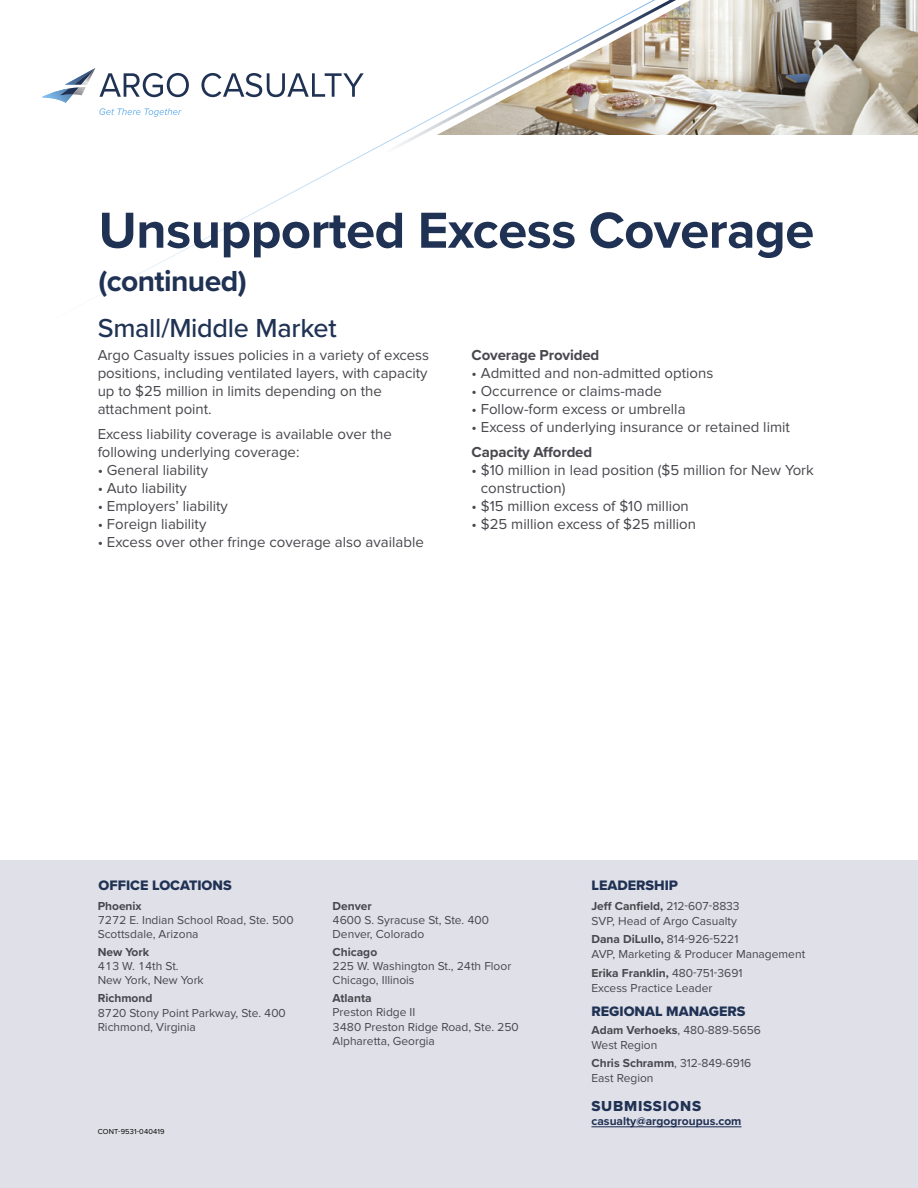
<style>
.page{position:relative;width:918px;height:1188px;background:#fff}
.page>*{position:absolute;margin:0;border:0;box-sizing:border-box;transform-origin:0 0}
.t1{font:700 52.5px "Proxima Nova";letter-spacing:-.01em;color:#203254}
.t2{font:700 30px "Proxima Nova";letter-spacing:-.02em;color:#203254}
.t3{font:500 27px "Proxima Nova";letter-spacing:-.01em;color:#203254}
.t4{font:15px/18px "Proxima Nova";color:#48474d}
.t5{font:700 15px "Proxima Nova";letter-spacing:-.01em;color:#48474d}
.t6{font:15px "Proxima Nova Extrabld";letter-spacing:.05em;color:#203254}
.t7{font:14.25px "Proxima Nova Extrabld";color:#203254}
.t8{font:12px/14.2px "Proxima Nova";color:#48474d}
.t9{font:700 12px "Proxima Nova";color:#48474d}
.t10{font:700 12px "Proxima Nova";color:#203254}
.t11{font:7.5px "Proxima Nova";letter-spacing:.02em;color:#000}
.s1{font-weight:700}
</style>
<div class="page">
<svg style="left:761px;top:0;width:157px;height:135px;background:#a8a093"></svg>
<svg style="left:41px;top:0;width:720px;height:297px"></svg>
<div style="left:0;top:861px;width:918px;height:327px;background:#e0e0e8"></div>
<svg style="left:42px;top:68px;width:147px;height:49px"></svg>
<svg style="left:201px;top:73px;width:163px;height:24px"></svg>
<hr style="left:591px;top:1126px;width:151px;height:1px;background:#203254">
<h1 class="t1" style="left:99px;top:191px;width:717px">Unsupported Excess Coverage</h1>
<h2 class="t2" style="left:99px;top:259px;width:150px">(continued)</h2>
<h3 class="t3" style="left:98px;top:308px;width:240px">Small/Middle Market</h3>
<p class="t4" style="left:98px;top:346px;width:333px">Argo Casualty issues policies in a variety of excess positions, including ventilated layers, with capacity up to $25 million in limits depending on the attachment point.</p>
<p class="t4" style="left:98px;top:425px;width:296px">Excess liability coverage is available over the following underlying coverage:</p>
<p class="t4" style="left:98px;top:461px;width:112px">• General liability</p>
<p class="t4" style="left:98px;top:479px;width:91px">• Auto liability</p>
<p class="t4" style="left:98px;top:497px;width:132px">• Employers’ liability</p>
<p class="t4" style="left:98px;top:515px;width:110px">• Foreign liability</p>
<p class="t4" style="left:98px;top:533px;width:328px">• Excess over other fringe coverage also available</p>
<p class="t5" style="left:472px;top:344px;width:129px">Coverage Provided</p>
<p class="t4" style="left:472px;top:364px;width:243px">• Admitted and non-admitted options</p>
<p class="t4" style="left:472px;top:382px;width:192px">• Occurrence or claims-made</p>
<p class="t4" style="left:472px;top:400px;width:216px">• Follow-form excess or umbrella</p>
<p class="t4" style="left:472px;top:418px;width:320px">• Excess of underlying insurance or retained limit</p>
<p class="t5" style="left:472px;top:441px;width:122px">Capacity Afforded</p>
<p class="t4" style="left:481px;top:461px;width:335px;text-indent:-9px">• $10 million in lead position ($5 million for New York construction)</p>
<p class="t4" style="left:472px;top:497px;width:219px">• $15 million excess of $10 million</p>
<p class="t4" style="left:472px;top:515px;width:226px">• $25 million excess of $25 million</p>
<p class="t7" style="left:99px;top:875px;width:135px">OFFICE LOCATIONS</p>
<p class="t7" style="left:591px;top:875px;width:88px">LEADERSHIP</p>
<p class="t9" style="left:98px;top:897px;width:46px">Phoenix</p>
<p class="t8" style="left:98px;top:913px;width:198px">7272 E. Indian School Road, Ste. 500<br>Scottsdale, Arizona</p>
<p class="t9" style="left:98px;top:943px;width:53px">New York</p>
<p class="t8" style="left:98px;top:959px;width:108px">413 W. 14th St.<br>New York, New York</p>
<p class="t9" style="left:98px;top:989px;width:56px">Richmond</p>
<p class="t8" style="left:98px;top:1006px;width:190px">8720 Stony Point Parkway, Ste. 400<br>Richmond, Virginia</p>
<p class="t11" style="left:98px;top:1127px;width:68px">CONT-9531-040419</p>
<p class="t9" style="left:333px;top:897px;width:41px">Denver</p>
<p class="t8" style="left:333px;top:913px;width:158px">4600 S. Syracuse St, Ste. 400<br>Denver, Colorado</p>
<p class="t9" style="left:333px;top:943px;width:46px">Chicago</p>
<p class="t8" style="left:333px;top:959px;width:180px">225 W. Washington St., 24th Floor<br>Chicago, Illinois</p>
<p class="t9" style="left:333px;top:989px;width:41px">Atlanta</p>
<p class="t8" style="left:333px;top:1006px;width:188px">Preston Ridge II<br>3480 Preston Ridge Road, Ste. 250<br>Alpharetta, Georgia</p>
<p class="t8" style="left:591px;top:898px;width:150px;line-height:15px"><span class="s1">Jeff Canfield,</span> 212-607-8833<br>SVP, Head of Argo Casualty</p>
<p class="t8" style="left:591px;top:932px;width:215px;line-height:15px"><span class="s1">Dana DiLullo,</span> 814-926-5221<br>AVP, Marketing &amp; Producer Management</p>
<p class="t8" style="left:591px;top:965px;width:153px;line-height:15px"><span class="s1">Erika Franklin,</span> 480-751-3691<br>Excess Practice Leader</p>
<p class="t7" style="left:591px;top:1000px;width:156px">REGIONAL MANAGERS</p>
<p class="t8" style="left:591px;top:1023px;width:171px;line-height:15px"><span class="s1">Adam Verhoeks</span>, 480-889-5656<br>West Region</p>
<p class="t8" style="left:591px;top:1056px;width:161px;line-height:15px"><span class="s1">Chris Schramm</span>, 312-849-6916<br>East Region</p>
<p class="t6" style="left:591px;top:1095px;width:111px">SUBMISSIONS</p>
<p class="t10" style="left:591px;top:1112px;width:152px">casualty@argogroupus.com</p>
</div>
